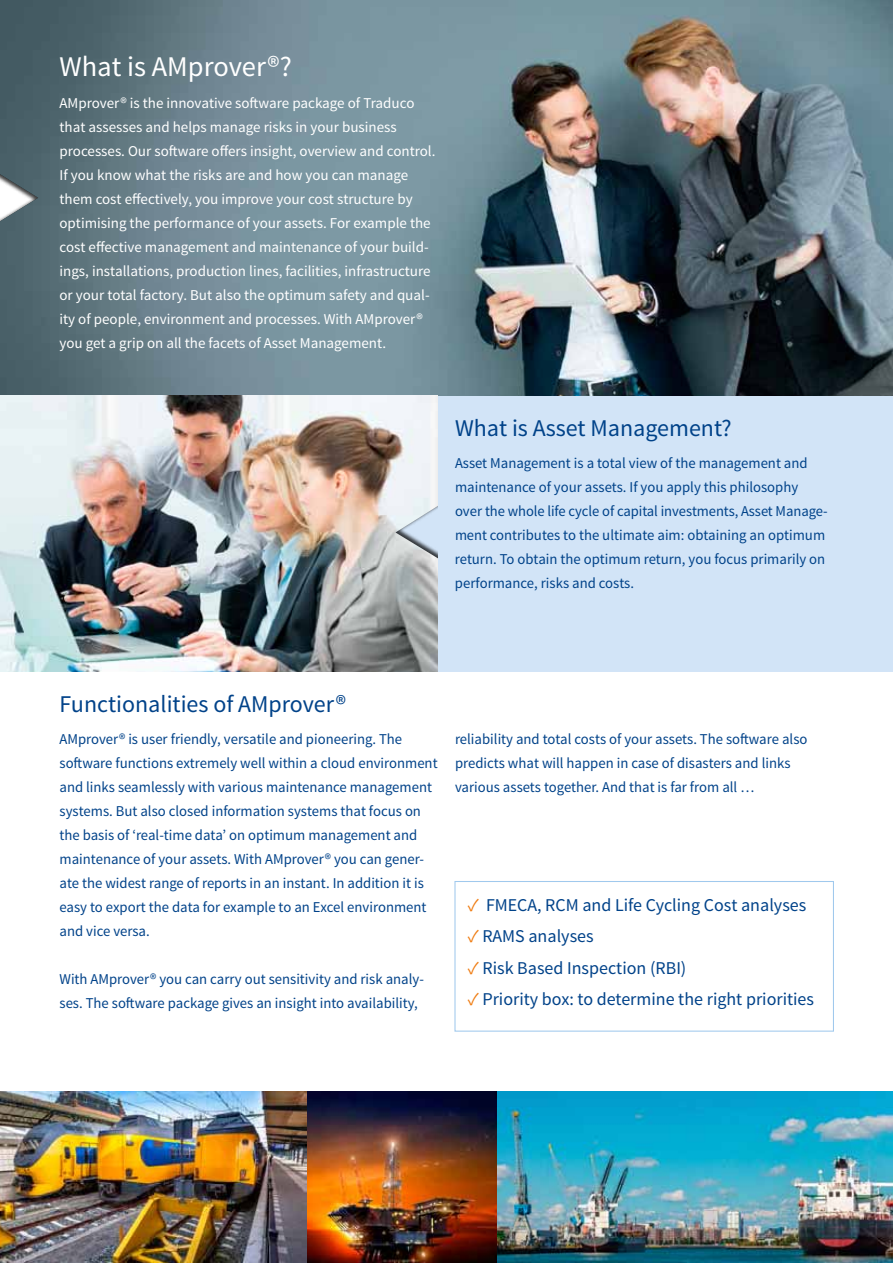
<style>
.page{position:relative;width:893px;height:1263px;background:#fff}
.page>*{position:absolute;margin:0;border:0;box-sizing:border-box;transform-origin:0 0}
.t1{font:28.5px "Source Sans Pro";color:#fff}
.t2{font:24px "Source Sans Pro";color:#004289}
.t3{font:18px "Source Sans Pro";color:#004289}
.t4{font:15px/24px "Source Sans Pro";color:#004289}
.t5{font:15px/24px "Source Sans Pro";color:#fff}
.s1{color:#ef7b10}
</style>
<div class="page">
<div style="left:395px;top:396px;width:498px;height:276px;background:#d2e4f7"></div>
<img style="left:0;top:0;width:893px;height:396px">
<img style="left:0;top:1092px;width:893px;height:171px">
<img style="left:0;top:396px;width:438px;height:276px">
<div style="left:0;top:164px;width:40px;height:66px;background:#000;opacity:.75"></div>
<div style="left:394px;top:503px;width:49px;height:60px;background:#000;opacity:.75"></div>
<div style="left:438px;top:492px;width:16px;height:97px;background:#d2e4f7"></div>
<div style="left:454px;top:881px;width:380px;height:151px;border:1px solid #a0c9ed"></div>
<h1 class="t1" style="left:60px;top:49px;width:234px">What is AMprover®?</h1>
<p class="t5" style="left:60px;top:91px;width:377px">AMprover® is the innovative software package of Traduco that assesses and helps manage risks in your business processes. Our software offers insight, overview and control.<br>If you know what the risks are and how you can manage them cost effectively, you improve your cost structure by optimising the performance of your assets. For example the cost effective management and maintenance of your build&shy;ings, installations, production lines, facilities, infrastructure or your total factory. But also the optimum safety and qual&shy;ity of people, environment and processes. With AMprover® you get a grip on all the facets of Asset Management.</p>
<h2 class="t2" style="left:455px;top:413px;width:278px">What is Asset Management?</h2>
<p class="t4" style="left:455px;top:451px;width:374px">Asset Management is a total view of the management and maintenance of your assets. If you apply this philosophy over the whole life cycle of capital investments, Asset Manage&shy;ment contributes to the ultimate aim: obtaining an optimum return. To obtain the optimum return, you focus primarily on performance, risks and costs.</p>
<h2 class="t2" style="left:60px;top:689px;width:288px">Functionalities of AMprover®</h2>
<p class="t4" style="left:60px;top:727px;width:380px">AMprover® is user friendly, versatile and pioneering. The software functions extremely well within a cloud environment and links seamlessly with various maintenance management systems. But also closed information systems that focus on the basis of ‘real-time data’ on optimum management and maintenance of your assets. With AMprover® you can gener&shy;ate the widest range of reports in an instant. In addition it is easy to export the data for example to an Excel environment and vice versa.</p>
<p class="t4" style="left:60px;top:967px;width:366px">With AMprover® you can carry out sensitivity and risk analy&shy;ses. The software package gives an insight into availability,</p>
<p class="t4" style="left:455px;top:727px;width:354px">reliability and total costs of your assets. The software also predicts what will happen in case of disasters and links various assets together. And that is far from all …</p>
<p class="t3" style="left:468px;top:893px;width:340px"><span class="s1">✓</span> FMECA, RCM and Life Cycling Cost analyses</p>
<p class="t3" style="left:468px;top:925px;width:127px"><span class="s1">✓</span> RAMS analyses</p>
<p class="t3" style="left:468px;top:956px;width:220px"><span class="s1">✓</span> Risk Based Inspection (RBI)</p>
<p class="t3" style="left:468px;top:988px;width:348px"><span class="s1">✓</span> Priority box: to determine the right priorities</p>
</div>
